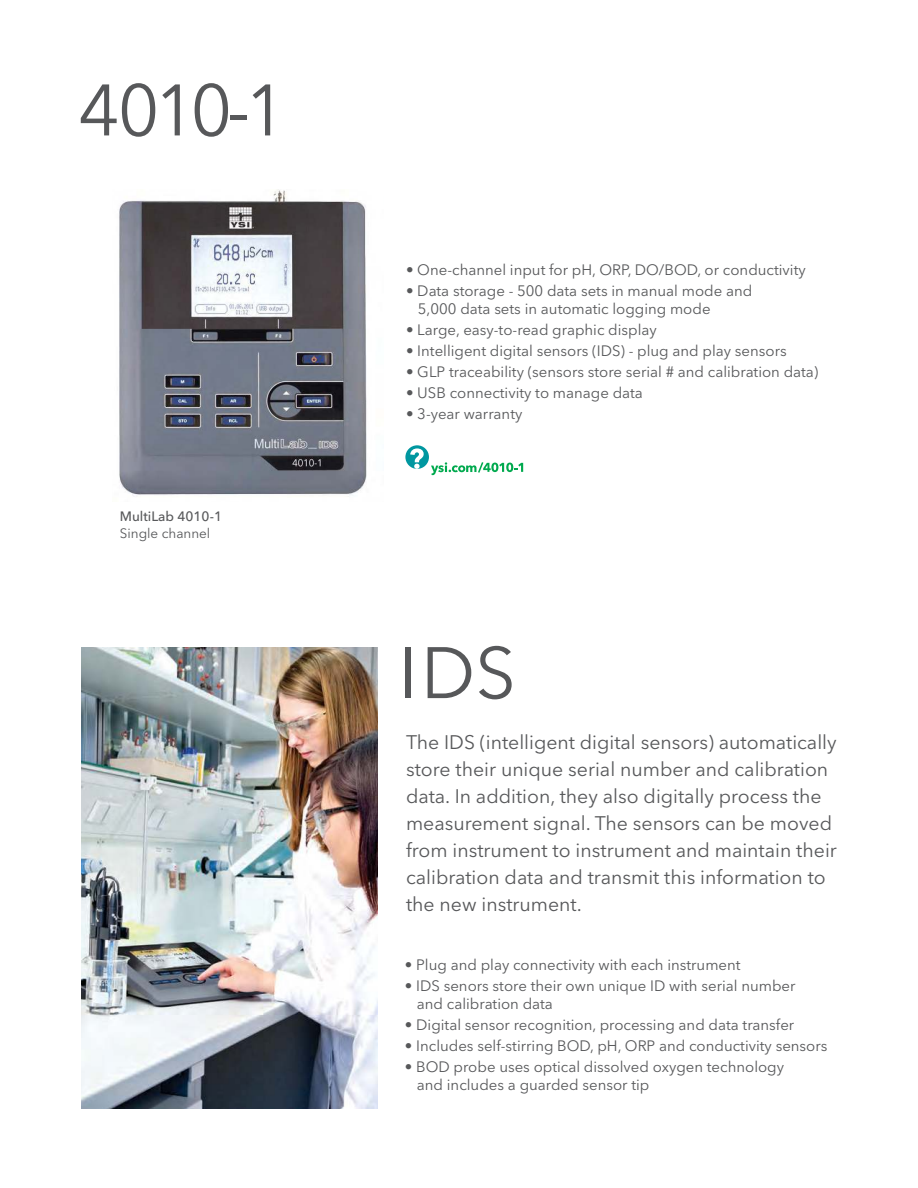
<style>
.page{position:relative;width:918px;height:1188px;background:#fff}
.page>*{position:absolute;margin:0;border:0;box-sizing:border-box;transform-origin:0 0}
.t1{font:72px "Avenir Next LT Pro";letter-spacing:-.025em;color:#57585a}
.t2{font:19.5px/27px "Avenir Next LT Pro";color:#57585a}
.t3{font:15px/18px "Avenir Next LT Pro";color:#57585a}
.t4{font:500 13.5px "Avenir Next LT Pro";color:#57585a}
.t5{font:13.5px "Avenir Next LT Pro";color:#57585a}
</style>
<div class="page">
<div style="left:405px;top:445px;width:24px;height:24px;background:#0097a0;border-radius:50%"></div>
<svg style="left:410px;top:448px;width:14px;height:21px"></svg>
<svg style="left:431px;top:462px;width:92px;height:13px"></svg>
<img style="left:81px;top:648px;width:297px;height:460px">
<img style="left:119px;top:189px;width:248px;height:308px">
<h1 class="t1" style="left:78px;top:78px;width:210px">4010-1</h1>
<p class="t4" style="left:120px;top:511px;width:104px">MultiLab 4010-1</p>
<p class="t5" style="left:120px;top:527px;width:92px">Single channel</p>
<p class="t3" style="left:406px;top:262px;width:401px">• One-channel input for pH, ORP, DO/BOD, or conductivity</p>
<p class="t3" style="left:418px;top:283px;width:336px;text-indent:-12px">• Data storage - 500 data sets in manual mode and<br>5,000 data sets in automatic logging mode</p>
<p class="t3" style="left:406px;top:322px;width:252px">• Large, easy-to-read graphic display</p>
<p class="t3" style="left:406px;top:343px;width:382px">• Intelligent digital sensors (IDS) - plug and play sensors</p>
<p class="t3" style="left:406px;top:364px;width:414px">• GLP traceability (sensors store serial # and calibration data)</p>
<p class="t3" style="left:406px;top:385px;width:238px">• USB connectivity to manage data</p>
<p class="t3" style="left:406px;top:406px;width:118px">• 3-year warranty</p>
<h1 class="t1" style="left:399px;top:641px;width:119px">IDS</h1>
<p class="t2" style="left:406px;top:730px;width:432px">The IDS (intelligent digital sensors) automatically store their unique serial number and calibration data. In addition, they also digitally process the measurement signal. The sensors can be moved from instrument to instrument and maintain their calibration data and transmit this information to the new instrument.</p>
<p class="t3" style="left:405px;top:957px;width:337px">• Plug and play connectivity with each instrument</p>
<p class="t3" style="left:417px;top:978px;width:380px;text-indent:-12px">• IDS senors store their own unique ID with serial number and calibration data</p>
<p class="t3" style="left:405px;top:1017px;width:391px">• Digital sensor recognition, processing and data transfer</p>
<p class="t3" style="left:405px;top:1038px;width:424px">• Includes self-stirring BOD, pH, ORP and conductivity sensors</p>
<p class="t3" style="left:417px;top:1059px;width:369px;text-indent:-12px">• BOD probe uses optical dissolved oxygen technology and includes a guarded sensor tip</p>
</div>
